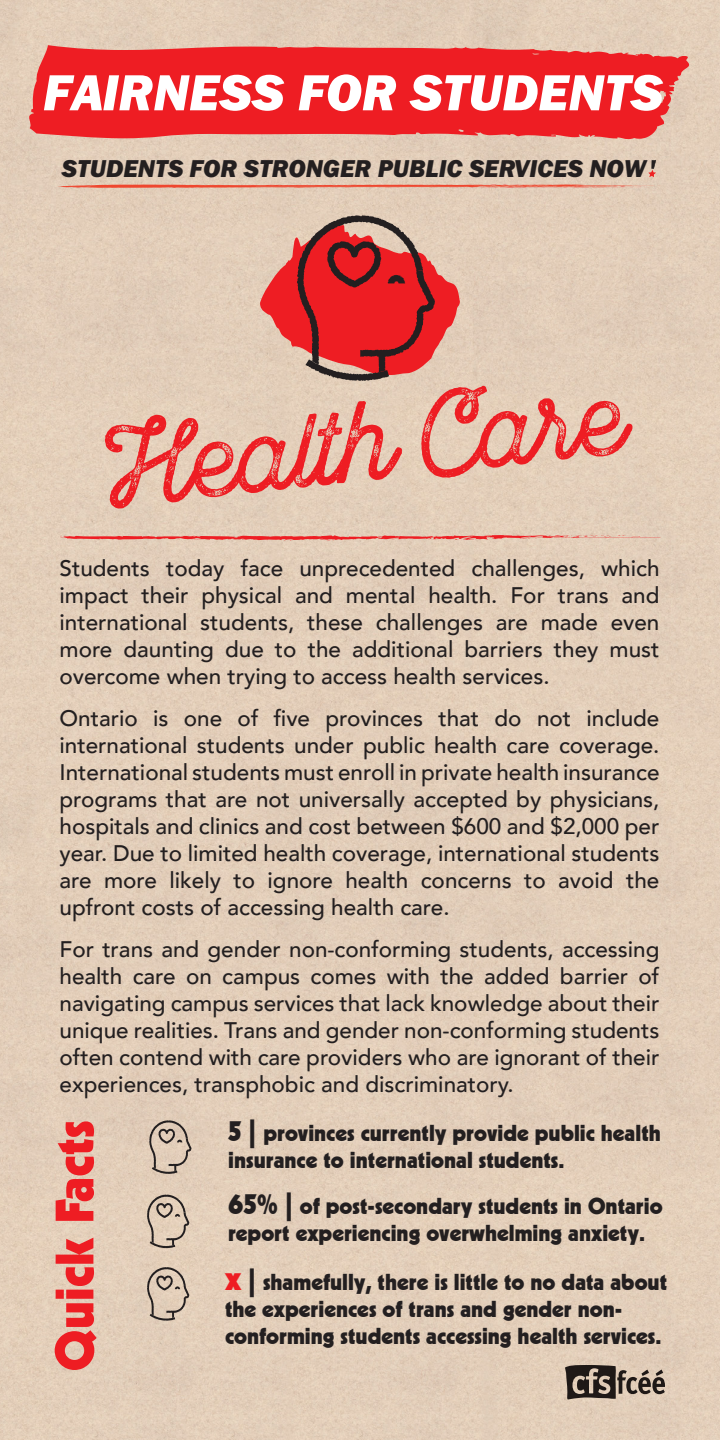
<style>
.page{position:relative;width:720px;height:1440px;background:#e3ceb9}
.page>*{position:absolute;margin:0;border:0;box-sizing:border-box;transform-origin:0 0}
.t1{font:700 109px "Local Brewery Three";color:#ee1d23}
.t2{font:52.5px "Franklin Gothic URW Hea Ita";color:#fff}
.Paragraph_Style_3{font:900 52.5px "Kabel";color:#ee1d23}
.t3{font:25.25px "Franklin Gothic URW Hea Ita";color:#231f20}
.Paragraph_Style_3-2{font:500 22.5px/27px "Avenir";color:#231f20;text-align:justify}
.t4{font:900 22.5px/27px "Kabel";color:#231f20}
.s1{font-size:28.75px}
.s2{font-size:32.5px;color:#ee1d23}
</style>
<div class="page">
<svg style="left:24px;top:45px;width:669px;height:94px;background:#ec3436"></svg>
<svg style="left:57px;top:184px;width:604px;height:4px;background:#e78973"></svg>
<svg style="left:648px;top:160px;width:8px;height:17px"></svg>
<svg style="left:149px;top:1120px;width:43px;height:54px;background:#bead9c"></svg>
<svg style="left:147px;top:1195px;width:42px;height:53px;background:#bfae9c"></svg>
<svg style="left:147px;top:1267px;width:42px;height:54px;background:#bfad9c"></svg>
<svg style="left:60px;top:535px;width:586px;height:6px;background:#e68a7f"></svg>
<svg style="left:260px;top:215px;width:200px;height:166px;background:#ce5c58"></svg>
<svg style="left:565px;top:1365px;width:100px;height:34px;background:#7d7065"></svg>
<h2 class="t2" style="left:43px;top:58px;width:621px">FAIRNESS FOR STUDENTS</h2>
<p class="t3" style="left:62px;top:152px;width:586px">STUDENTS FOR STRONGER PUBLIC SERVICES NOW</p>
<p class="t1" style="left:102px;top:405px;width:520px;rotate:-6deg">Health Care</p>
<p class="Paragraph_Style_3-2" style="left:59px;top:553px;width:602px">Students today face unprecedented challenges, which impact their physical and mental health. For trans and international students, these challenges are made even more daunting due to the additional barriers they must overcome when trying to access health services.</p>
<p class="Paragraph_Style_3-2" style="left:59px;top:703px;width:602px">Ontario is one of five provinces that do not include international students under public health care coverage.<br>International students must enroll in private health insurance programs that are not universally accepted by physicians, hospitals and clinics and cost between $600 and $2,000 per year. Due to limited health coverage, international students are more likely to ignore health concerns to avoid the upfront costs of accessing health care.</p>
<p class="Paragraph_Style_3-2" style="left:59px;top:934px;width:602px">For trans and gender non-conforming students, accessing health care on campus comes with the added barrier of navigating campus services that lack knowledge about their unique realities. Trans and gender non-conforming students often contend with care providers who are ignorant of their experiences, transphobic and discriminatory.</p>
<p class="Paragraph_Style_3" style="left:41px;top:1371px;width:252px;rotate:-90deg">Quick Facts</p>
<p class="t4" style="left:228px;top:1119px;width:434px"><span class="s1">5 |</span> provinces currently provide public health insurance to international students.</p>
<p class="t4" style="left:228px;top:1192px;width:436px"><span class="s1">65% |</span> of post-secondary students in Ontario report experiencing overwhelming anxiety.</p>
<p class="t4" style="left:225px;top:1268px;width:444px"><span class="s2">x</span> <span class="s1">|</span> shamefully, there is little to no data about the experiences of trans and gender non&shy;conforming students accessing health services.</p>
</div>
